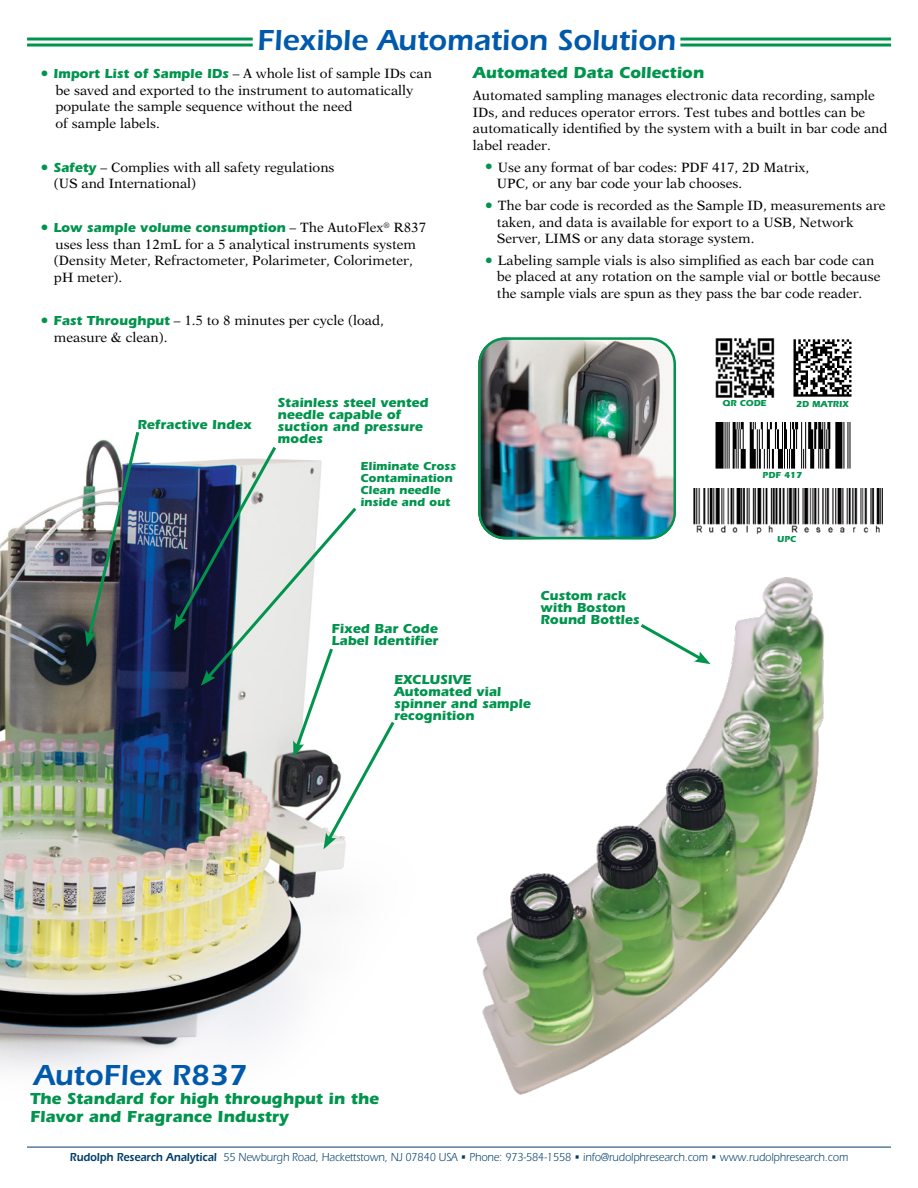
<style>
.page{position:relative;width:918px;height:1188px;background:#fff}
.page>*{position:absolute;margin:0;border:0;box-sizing:border-box;transform-origin:0 0}
.t1{font:600 30px "Itc Eras";color:#0059aa}
.t2{font:700 16.5px/18.8px "Itc Eras";color:#00944d}
.t3{font:13.5px/16.5px "New Aster";color:#000}
.t4{font:700 13.5px/12px "Itc Eras";color:#00944d}
.t5{font:12px "Itc Eras";letter-spacing:-.005em;color:#003d6a;scale:.9 1}
.t6{font:700 12px/12px "Itc Eras";color:#00944d}
.t7{font:700 9px "Itc Eras";color:#00944d}
.s1{font-size:16.5px;color:#00944d}
.s2{font-family:"Itc Eras";font-weight:700;color:#00944d}
.s3{font-family:"New Aster";font-weight:400;font-size:16.5px}
.s4{font-family:"New Aster";font-weight:400;color:#000}
.s5{font-weight:600}
</style>
<div class="page">
<img style="left:0;top:462px;width:345px;height:607px">
<img style="left:85px;top:432px;width:56px;height:215px">
<img style="left:174px;top:447px;width:221px;height:402px">
<hr style="left:27px;top:1147px;width:864px;height:1px;background:#003d6a">
<hr style="left:27px;top:38px;width:226px;height:3px;background:#00944d">
<hr style="left:27px;top:44px;width:226px;height:3px;background:#00944d">
<hr style="left:680px;top:38px;width:211px;height:3px;background:#00944d">
<hr style="left:680px;top:44px;width:211px;height:3px;background:#00944d">
<img style="left:715px;top:423px;width:136px;height:35px">
<img style="left:716px;top:338px;width:59px;height:59px">
<img style="left:793px;top:339px;width:59px;height:58px">
<img style="left:482px;top:341px;width:194px;height:117px">
<div style="left:478px;top:337px;width:198px;height:202px;border:3px solid #00944d;border-radius:26px"></div>
<img style="left:445px;top:458px;width:446px;height:690px">
<svg style="left:637px;top:621px;width:74px;height:43px"></svg>
<h1 class="t1" style="left:257px;top:22px;width:420px">Flexible Automation Solution</h1>
<p class="t3" style="left:56px;top:65px;width:378px;text-indent:-15px"><span class="s1">•</span> <span class="s2">Import List of Sample IDs</span> – A whole list of sample IDs can be saved and exported to the instrument to automatically populate the sample sequence without the need<br>of sample labels.</p>
<p class="t3" style="left:54px;top:159px;width:282px;text-indent:-13px"><span class="s1">•</span> <span class="s2">Safety</span> – Complies with all safety regulations (US and International)</p>
<p class="t4" style="left:40px;top:222px;width:387px"><span class="s3">•</span> Low sample volume consumption <span class="s4">– The AutoFlex</span><sup>®</sup> <span class="s4">R837</span></p>
<p class="t3" style="left:54px;top:236px;width:364px">uses less than 12mL for a 5 analytical instruments system (Density Meter, Refractometer, Polarimeter, Colorimeter, pH meter).</p>
<p class="t3" style="left:54px;top:312px;width:331px;text-indent:-13px"><span class="s1">•</span> <span class="s2">Fast Throughput</span> – 1.5 to 8 minutes per cycle (load, measure &amp; clean).</p>
<p class="t2" style="left:473px;top:63px;width:233px">Automated Data Collection</p>
<p class="t3" style="left:473px;top:87px;width:416px">Automated sampling manages electronic data recording, sample IDs, and reduces operator errors. Test tubes and bottles can be automatically identified by the system with a built in bar code and label reader.</p>
<p class="t3" style="left:497px;top:159px;width:314px;text-indent:-12px"><span class="s1">•</span> Use any format of bar codes: PDF 417, 2D Matrix,<br>UPC, or any bar code your lab chooses.</p>
<p class="t3" style="left:497px;top:197px;width:390px;text-indent:-12px"><span class="s1">•</span> The bar code is recorded as the Sample ID, measurements are taken, and data is available for export to a USB, Network<br>Server, LIMS or any data storage system.</p>
<p class="t3" style="left:497px;top:252px;width:385px;text-indent:-12px"><span class="s1">•</span> Labeling sample vials is also simplified as each bar code can be placed at any rotation on the sample vial or bottle because the sample vials are spun as they pass the bar code reader.</p>
<p class="t4" style="left:137px;top:418px;width:116px">Refractive Index</p>
<p class="t4" style="left:278px;top:396px;width:153px">Stainless steel vented needle capable of suction and pressure modes</p>
<p class="t6" style="left:361px;top:460px;width:97px">Eliminate Cross<br>Contamination<br>Clean needle inside and out</p>
<p class="t4" style="left:332px;top:623px;width:108px">Fixed Bar Code<br>Label Identifier</p>
<p class="t4" style="left:540px;top:590px;width:101px">Custom rack with Boston<br>Round Bottles</p>
<p class="t4" style="left:394px;top:673px;width:138px">EXCLUSIVE<br>Automated vial spinner and sample recognition</p>
<p class="t7" style="left:723px;top:398px;width:46px">QR CODE</p>
<p class="t7" style="left:796px;top:398px;width:54px">2D MATRIX</p>
<p class="t7" style="left:763px;top:470px;width:41px">PDF 417</p>
<p class="t7" style="left:777px;top:534px;width:20px">UPC</p>
<h1 class="t1" style="left:34px;top:1058px;width:215px">AutoFlex R837</h1>
<p class="t2" style="left:30px;top:1089px;width:350px">The Standard for high throughput in the<br>Flavor and Fragrance Industry</p>
<p class="t5" style="left:70px;top:1151px;width:866px"><span class="s5">Rudolph Research Analytical</span> 55 Newburgh Road, Hackettstown, NJ 07840 USA • Phone: 973-584-1558 • info@rudolphresearch.com • www.rudolphresearch.com</p>
</div>
